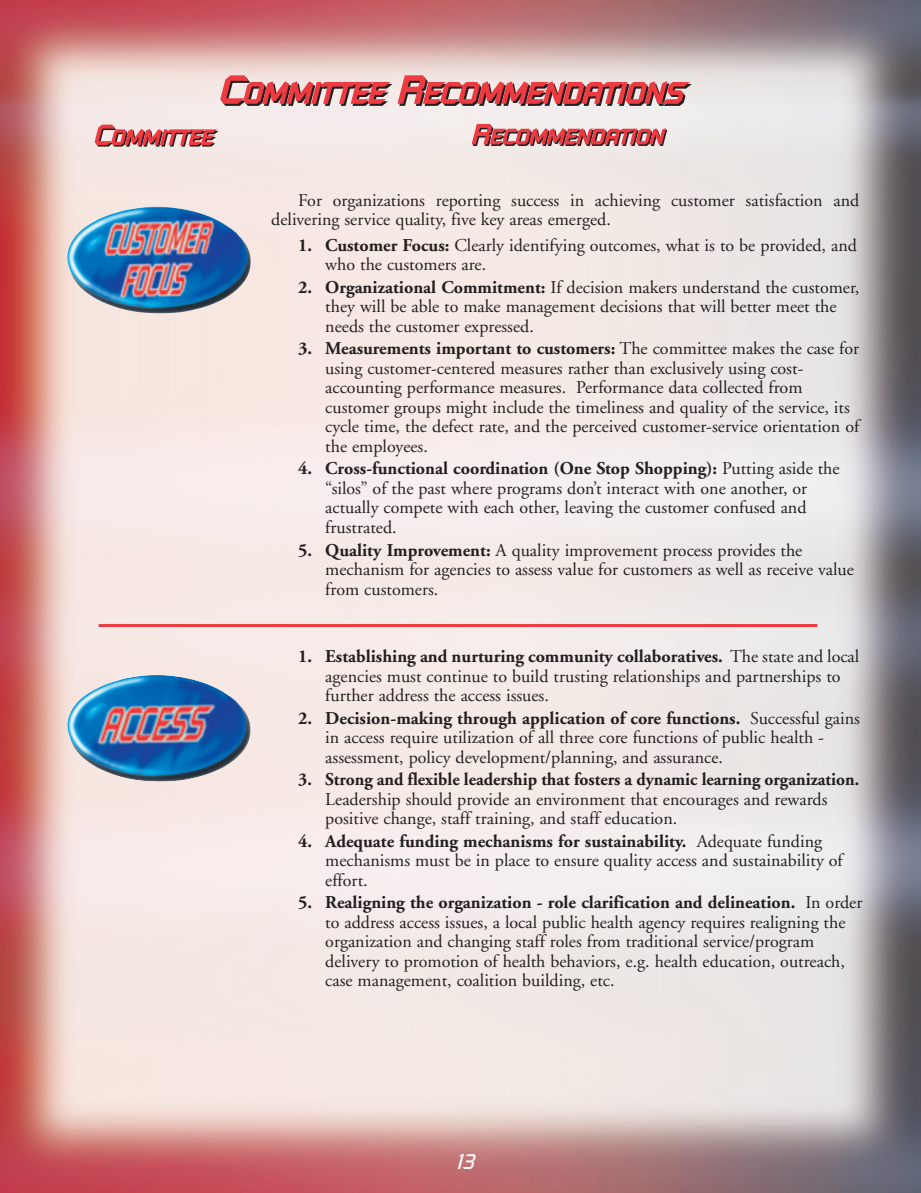
<style>
.page{position:relative;width:921px;height:1193px;background:#fff}
.page>*{position:absolute;margin:0;border:0;box-sizing:border-box;transform-origin:0 0}
.t1{font:italic 21px "Russell Square";color:#fff}
.t2{font:18px/19.5px "Adobe Garamond";color:#231f20}
.t3{font:700 18px "Adobe Garamond";color:#231f20}
.s1{font-weight:700}
</style>
<div class="page">
<img style="left:0;top:0;width:921px;height:1192px">
<svg style="left:220px;top:75px;width:472px;height:31px;background:#cc7d7f"></svg>
<svg style="left:95px;top:125px;width:124px;height:22px;background:#cd7f82"></svg>
<svg style="left:471px;top:124px;width:196px;height:22px;background:#ca797c"></svg>
<img style="left:67px;top:206px;width:184px;height:107px">
<img style="left:67px;top:674px;width:184px;height:107px">
<hr style="left:99px;top:624px;width:718px;height:3px;background:#ee3a41">
<p class="t2" style="left:271px;top:192px;width:589px;text-indent:27px">For organizations reporting success in achieving customer satisfaction and delivering service quality, five key areas emerged.</p>
<p class="t2" style="left:325px;top:237px;width:533px;text-indent:-27px"><span class="s1">1. Customer Focus:</span> Clearly identifying outcomes, what is to be provided, and who the customers are.</p>
<p class="t2" style="left:325px;top:279px;width:536px;text-indent:-27px"><span class="s1">2. Organizational Commitment:</span> If decision makers understand the customer, they will be able to make management decisions that will better meet the needs the customer expressed.</p>
<p class="t2" style="left:325px;top:340px;width:535px;text-indent:-27px"><span class="s1">3. Measurements important to customers:</span> The committee makes the case for using customer-centered measures rather than exclusively using cost&shy;accounting performance measures. Performance data collected from customer groups might include the timeliness and quality of the service, its cycle time, the defect rate, and the perceived customer-service orientation of the employees.</p>
<p class="t2" style="left:325px;top:460px;width:516px;text-indent:-27px"><span class="s1">4. Cross-functional coordination (One Stop Shopping):</span> Putting aside the “silos” of the past where programs don’t interact with one another, or actually compete with each other, leaving the customer confused and frustrated.</p>
<p class="t2" style="left:325px;top:541px;width:530px;text-indent:-27px"><span class="s1">5. Quality Improvement:</span> A quality improvement process provides the mechanism for agencies to assess value for customers as well as receive value from customers.</p>
<p class="t2" style="left:325px;top:648px;width:535px;text-indent:-27px"><span class="s1">1. Establishing and nurturing community collaboratives.</span> The state and local agencies must continue to build trusting relationships and partnerships to further address the access issues.</p>
<p class="t2" style="left:325px;top:709px;width:536px;text-indent:-27px"><span class="s1">2. Decision-making through application of core functions.</span> Successful gains in access require utilization of all three core functions of public health - assessment, policy development/planning, and assurance.</p>
<p class="t3" style="left:298px;top:772px;width:563px">3. Strong and flexible leadership that fosters a dynamic learning organization.</p>
<p class="t2" style="left:325px;top:790px;width:504px">Leadership should provide an environment that encourages and rewards positive change, staff training, and staff education.</p>
<p class="t2" style="left:325px;top:832px;width:519px;text-indent:-27px"><span class="s1">4. Adequate funding mechanisms for sustainability.</span> Adequate funding mechanisms must be in place to ensure quality access and sustainability of effort.</p>
<p class="t2" style="left:325px;top:894px;width:538px;text-indent:-27px"><span class="s1">5. Realigning the organization - role clarification and delineation.</span> In order to address access issues, a local public health agency requires realigning the organization and changing staff roles from traditional service/program delivery to promotion of health behaviors, e.g. health education, outreach, case management, coalition building, etc.</p>
<p class="t1" style="left:456px;top:1153px;width:24px">13</p>
</div>
